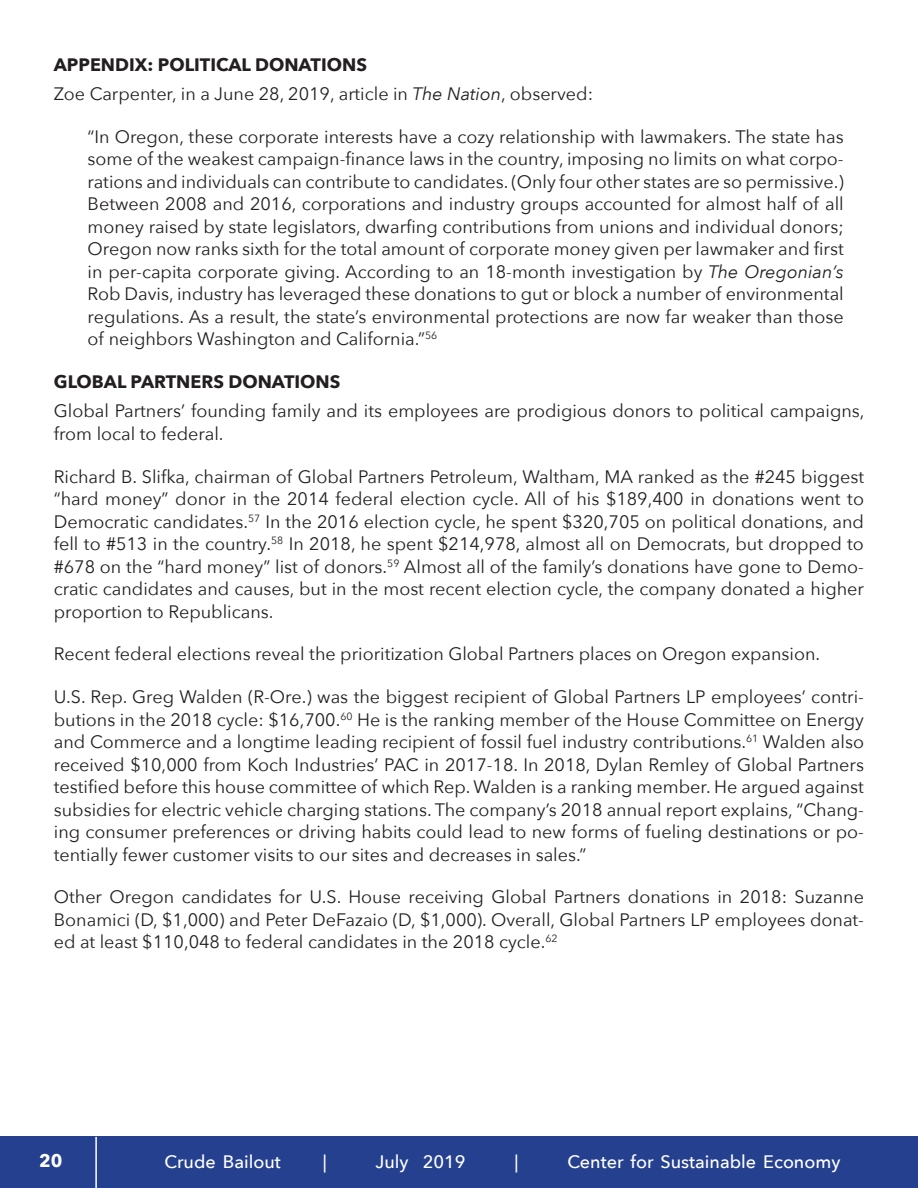
<style>
.page{position:relative;width:918px;height:1188px;background:#fff}
.page>*{position:absolute;margin:0;border:0;box-sizing:border-box;transform-origin:0 0}
.t1{font:18px/22.5px "Avenir Next";color:#231f20;text-align:justify}
.t2{font:500 18px "Avenir Next";color:#fff}
.t3{font:700 18px "Avenir Next";color:#231f20}
.t4{font:700 18px "Avenir Next";color:#fff}
.s1{font-weight:700}
.s2{font-style:italic}
</style>
<div class="page">
<div style="left:0;top:1137px;width:918px;height:51px;background:#25408f"></div>
<hr style="left:95px;top:1137px;width:2px;height:51px;background:#fff">
<p class="t1" style="left:54px;top:49px;width:541px;line-height:29.2px"><span class="s1">APPENDIX: POLITICAL DONATIONS<br></span>Zoe Carpenter, in a June 28, 2019, article in <span class="s2">The Nation</span>, observed:</p>
<p class="t1" style="left:88px;top:125px;width:758px">“In Oregon, these corporate interests have a cozy relationship with lawmakers. The state has some of the weakest campaign-finance laws in the country, imposing no limits on what corpo&shy;rations and individuals can contribute to candidates. (Only four other states are so permissive.)<br>Between 2008 and 2016, corporations and industry groups accounted for almost half of all money raised by state legislators, dwarfing contributions from unions and individual donors; Oregon now ranks sixth for the total amount of corporate money given per lawmaker and first in per-capita corporate giving. According to an 18-month investigation by <span class="s2">The Oregonian’s </span>Rob Davis, industry has leveraged these donations to gut or block a number of environmental regulations. As a result, the state’s environmental protections are now far weaker than those of neighbors Washington and California.”<sup>56</sup></p>
<p class="t3" style="left:54px;top:366px;width:288px">GLOBAL PARTNERS DONATIONS</p>
<p class="t1" style="left:54px;top:399px;width:812px">Global Partners’ founding family and its employees are prodigious donors to political campaigns, from local to federal.</p>
<p class="t1" style="left:54px;top:464px;width:812px">Richard B. Slifka, chairman of Global Partners Petroleum, Waltham, MA ranked as the #245 biggest “hard money” donor in the 2014 federal election cycle. All of his $189,400 in donations went to Democratic candidates.<sup>57</sup> In the 2016 election cycle, he spent $320,705 on political donations, and fell to #513 in the country.<sup>58</sup> In 2018, he spent $214,978, almost all on Democrats, but dropped to #678 on the “hard money” list of donors.<sup>59</sup> Almost all of the family’s donations have gone to Demo&shy;cratic candidates and causes, but in the most recent election cycle, the company donated a higher proportion to Republicans.</p>
<p class="t1" style="left:54px;top:642px;width:768px">Recent federal elections reveal the prioritization Global Partners places on Oregon expansion.</p>
<p class="t1" style="left:54px;top:685px;width:812px">U.S. Rep. Greg Walden (R-Ore.) was the biggest recipient of Global Partners LP employees’ contri&shy;butions in the 2018 cycle: $16,700.<sup>60</sup> He is the ranking member of the House Committee on Energy and Commerce and a longtime leading recipient of fossil fuel industry contributions.<sup>61</sup> Walden also received $10,000 from Koch Industries’ PAC in 2017-18. In 2018, Dylan Remley of Global Partners testified before this house committee of which Rep. Walden is a ranking member. He argued against subsidies for electric vehicle charging stations. The company’s 2018 annual report explains, “Chang&shy;ing consumer preferences or driving habits could lead to new forms of fueling destinations or po&shy;tentially fewer customer visits to our sites and decreases in sales.”</p>
<p class="t1" style="left:54px;top:885px;width:812px">Other Oregon candidates for U.S. House receiving Global Partners donations in 2018: Suzanne Bonamici (D, $1,000) and Peter DeFazaio (D, $1,000). Overall, Global Partners LP employees donat&shy;ed at least $110,048 to federal candidates in the 2018 cycle.<sup>62</sup></p>
<p class="t4" style="left:39px;top:1146px;width:25px">20</p>
<p class="t2" style="left:164px;top:1147px;width:118px">Crude Bailout</p>
<p class="t2" style="left:323px;top:1147px;width:5px">|</p>
<p class="t2" style="left:376px;top:1147px;width:91px">July 2019</p>
<p class="t2" style="left:515px;top:1147px;width:5px">|</p>
<p class="t2" style="left:567px;top:1147px;width:275px">Center for Sustainable Economy</p>
</div>
